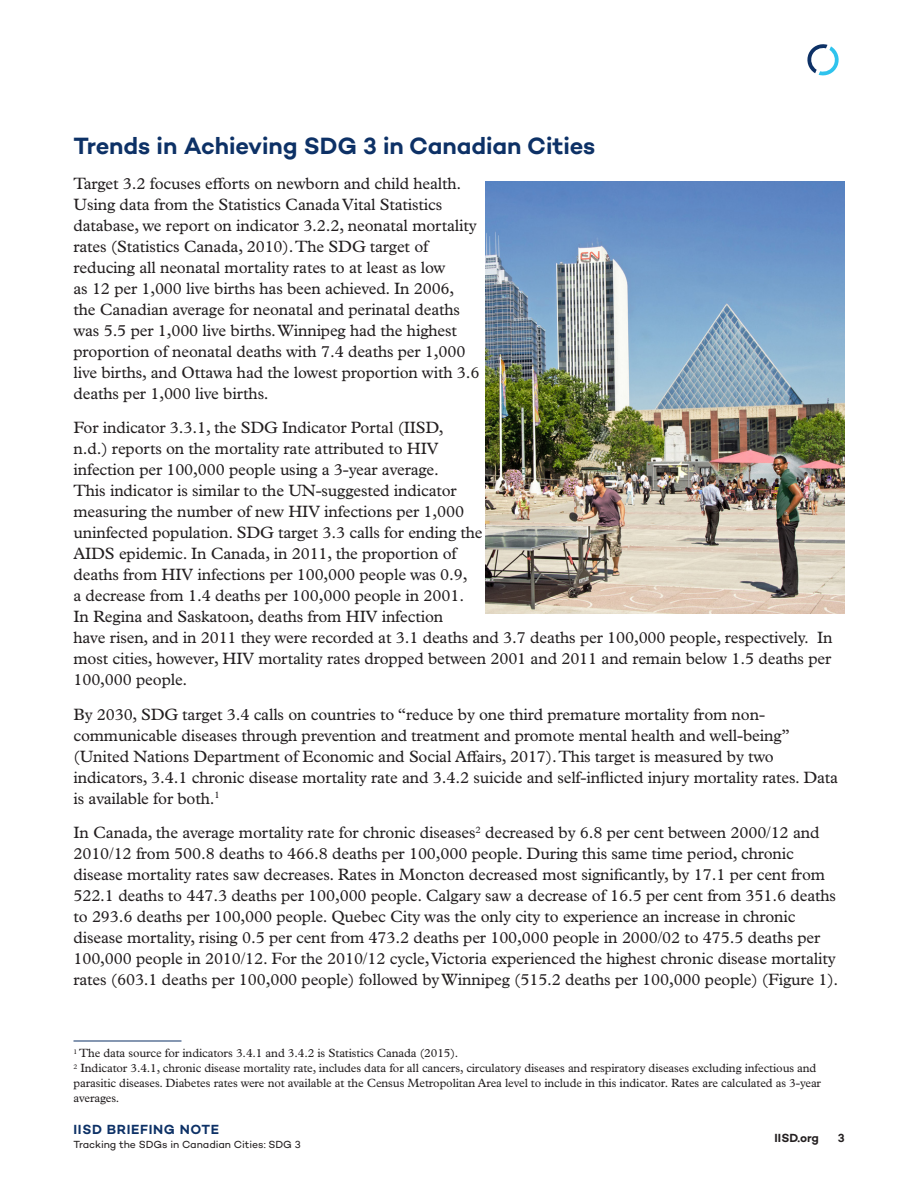
<style>
.page{position:relative;width:918px;height:1188px;background:#fff}
.page>*{position:absolute;margin:0;border:0;box-sizing:border-box;transform-origin:0 0}
.Headline_1{font:600 24px "Campton";letter-spacing:-.005em;color:#0d3166}
.Body_copy{font:16.5px/21px "Plantin MT Pro";letter-spacing:-.01em;color:#231f20}
.t1{font:600 13.5px "Campton";letter-spacing:.05em;color:#0d3166}
.Source{font:12px/15px "Plantin MT Pro";letter-spacing:-.01em;color:#231f20}
.t2{font:600 12px "Campton";letter-spacing:-.005em;color:#231f20}
.t3{font:10.5px "Campton";letter-spacing:-.005em;color:#231f20}
</style>
<div class="page">
<svg style="left:807px;top:44px;width:32px;height:32px"></svg>
<hr style="left:74px;top:1041px;width:108px;height:1px;background:#0d3166">
<img style="left:485px;top:181px;width:360px;height:432px">
<p class="Headline_1" style="left:74px;top:131px;width:524px">Trends in Achieving SDG 3 in Canadian Cities</p>
<p class="Body_copy" style="left:74px;top:173px;width:408px">Target 3.2 focuses efforts on newborn and child health.<br>Using data from the Statistics Canada Vital Statistics database, we report on indicator 3.2.2, neonatal mortality rates (Statistics Canada, 2010). The SDG target of reducing all neonatal mortality rates to at least as low<br>as 12 per 1,000 live births has been achieved. In 2006, the Canadian average for neonatal and perinatal deaths was 5.5 per 1,000 live births. Winnipeg had the highest proportion of neonatal deaths with 7.4 deaths per 1,000 live births, and Ottawa had the lowest proportion with 3.6 deaths per 1,000 live births.</p>
<p class="Body_copy" style="left:74px;top:417px;width:761px">For indicator 3.3.1, the SDG Indicator Portal (IISD,<br>n.d.) reports on the mortality rate attributed to HIV<br>infection per 100,000 people using a 3-year average.<br>This indicator is similar to the UN-suggested indicator<br>measuring the number of new HIV infections per 1,000<br>uninfected population. SDG target 3.3 calls for ending the<br>AIDS epidemic. In Canada, in 2011, the proportion of<br>deaths from HIV infections per 100,000 people was 0.9,<br>a decrease from 1.4 deaths per 100,000 people in 2001.<br>In Regina and Saskatoon, deaths from HIV infection<br>have risen, and in 2011 they were recorded at 3.1 deaths and 3.7 deaths per 100,000 people, respectively. In most cities, however, HIV mortality rates dropped between 2001 and 2011 and remain below 1.5 deaths per 100,000 people.</p>
<p class="Body_copy" style="left:74px;top:704px;width:766px">By 2030, SDG target 3.4 calls on countries to “reduce by one third premature mortality from non&shy;communicable diseases through prevention and treatment and promote mental health and well-being” (United Nations Department of Economic and Social Affairs, 2017). This target is measured by two indicators, 3.4.1 chronic disease mortality rate and 3.4.2 suicide and self-inflicted injury mortality rates. Data is available for both.<sup>1</sup></p>
<p class="Body_copy" style="left:74px;top:822px;width:766px">In Canada, the average mortality rate for chronic diseases<sup>2</sup> decreased by 6.8 per cent between 2000/12 and 2010/12 from 500.8 deaths to 466.8 deaths per 100,000 people. During this same time period, chronic disease mortality rates saw decreases. Rates in Moncton decreased most significantly, by 17.1 per cent from 522.1 deaths to 447.3 deaths per 100,000 people. Calgary saw a decrease of 16.5 per cent from 351.6 deaths to 293.6 deaths per 100,000 people. Quebec City was the only city to experience an increase in chronic disease mortality, rising 0.5 per cent from 473.2 deaths per 100,000 people in 2000/02 to 475.5 deaths per 100,000 people in 2010/12. For the 2010/12 cycle, Victoria experienced the highest chronic disease mortality rates (603.1 deaths per 100,000 people) followed by Winnipeg (515.2 deaths per 100,000 people) (Figure 1).</p>
<p class="Source" style="left:74px;top:1046px;width:386px"><sup>1</sup> The data source for indicators 3.4.1 and 3.4.2 is Statistics Canada (2015).</p>
<p class="Source" style="left:74px;top:1061px;width:749px"><sup>2</sup> Indicator 3.4.1, chronic disease mortality rate, includes data for all cancers, circulatory diseases and respiratory diseases excluding infectious and parasitic diseases. Diabetes rates were not available at the Census Metropolitan Area level to include in this indicator. Rates are calculated as 3-year averages.</p>
<p class="t1" style="left:74px;top:1121px;width:147px">IISD BRIEFING NOTE</p>
<p class="t3" style="left:74px;top:1137px;width:229px">Tracking the SDGs in Canadian Cities: SDG 3</p>
<p class="t2" style="left:775px;top:1130px;width:46px">IISD.org</p>
<p class="t2" style="left:838px;top:1130px;width:8px">3</p>
</div>
